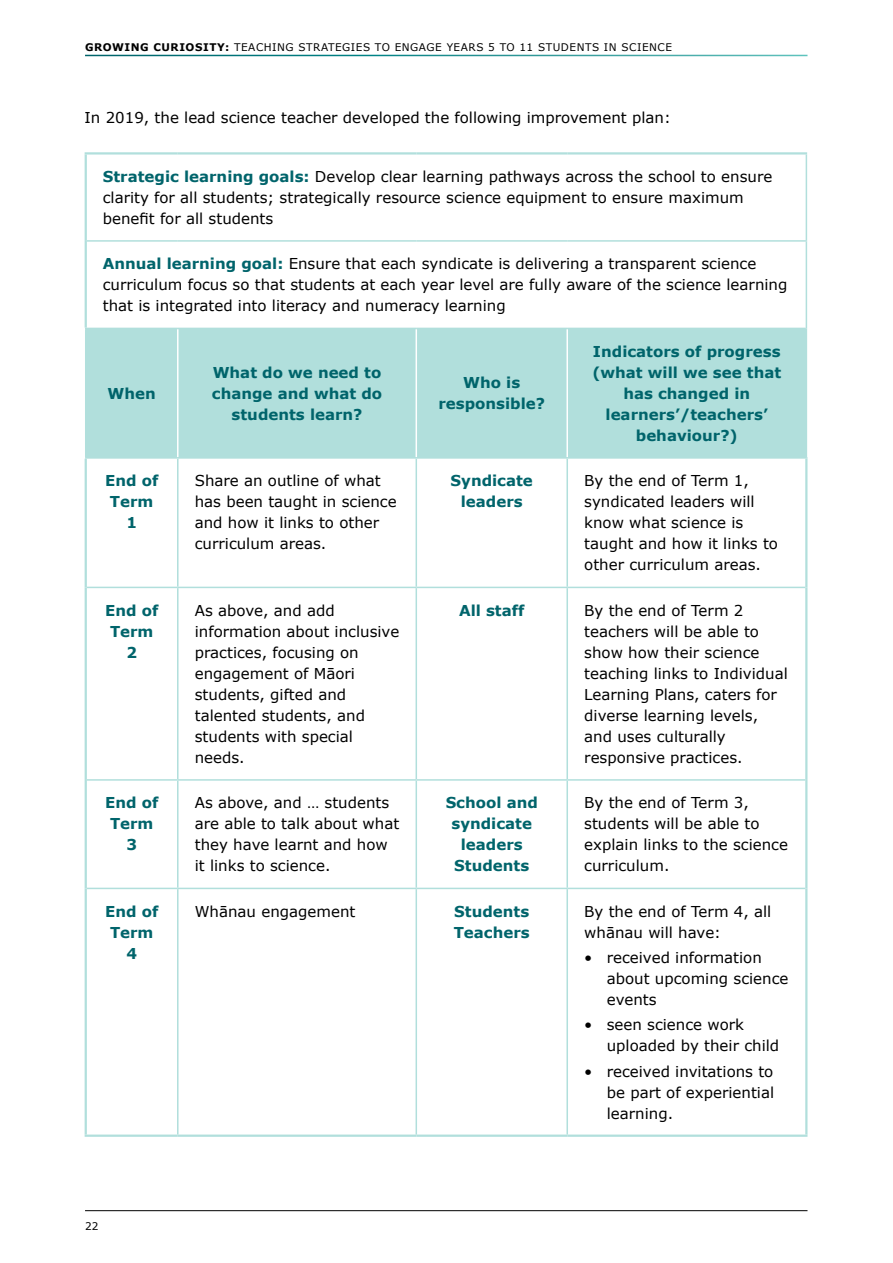
<style>
.page{position:relative;width:893px;height:1263px;background:#fff}
.page>*{position:absolute;margin:0;border:0;box-sizing:border-box;transform-origin:0 0}
.t1{font:15px/21px "Verdana";color:#000}
.t2{font:700 15px/21px "Verdana";color:#00646b;text-align:center}
.t3{font:10.5px "Verdana";letter-spacing:.05em;color:#000}
.s1{font-weight:700}
.s2{font-weight:700;color:#00646b}
</style>
<div class="page">
<div style="left:86px;top:329px;width:720px;height:128px;background:#b1dfdc"></div>
<hr style="left:177px;top:329px;width:2px;height:128px;background:#fff">
<hr style="left:416px;top:329px;width:1px;height:128px;background:#fff">
<hr style="left:566px;top:329px;width:2px;height:128px;background:#fff">
<hr style="left:85px;top:152px;width:93px;height:3px;background:#b1dfdc">
<hr style="left:85px;top:155px;width:2px;height:86px;background:#b1dfdc">
<hr style="left:178px;top:152px;width:238px;height:3px;background:#b1dfdc">
<hr style="left:416px;top:152px;width:151px;height:3px;background:#b1dfdc">
<hr style="left:567px;top:152px;width:240px;height:3px;background:#b1dfdc">
<hr style="left:85px;top:241px;width:2px;height:87px;background:#b1dfdc">
<hr style="left:85px;top:459px;width:2px;height:128px;background:#b1dfdc">
<hr style="left:805px;top:459px;width:2px;height:128px;background:#b1dfdc">
<hr style="left:85px;top:587px;width:2px;height:193px;background:#b1dfdc">
<hr style="left:805px;top:587px;width:2px;height:193px;background:#b1dfdc">
<hr style="left:85px;top:780px;width:2px;height:108px;background:#b1dfdc">
<hr style="left:805px;top:780px;width:2px;height:108px;background:#b1dfdc">
<hr style="left:85px;top:888px;width:2px;height:246px;background:#b1dfdc">
<hr style="left:805px;top:888px;width:2px;height:246px;background:#b1dfdc">
<hr style="left:85px;top:1134px;width:93px;height:3px;background:#b1dfdc">
<hr style="left:178px;top:1134px;width:238px;height:3px;background:#b1dfdc">
<hr style="left:416px;top:1134px;width:151px;height:3px;background:#b1dfdc">
<hr style="left:567px;top:1134px;width:240px;height:3px;background:#b1dfdc">
<hr style="left:806px;top:155px;width:1px;height:85px;background:#b1dfdc">
<hr style="left:87px;top:240px;width:91px;height:2px;background:#b1dfdc">
<hr style="left:178px;top:240px;width:238px;height:2px;background:#b1dfdc">
<hr style="left:416px;top:240px;width:151px;height:2px;background:#b1dfdc">
<hr style="left:567px;top:240px;width:240px;height:2px;background:#b1dfdc">
<hr style="left:806px;top:242px;width:1px;height:86px;background:#b1dfdc">
<hr style="left:87px;top:587px;width:91px;height:1px;background:#b1dfdc">
<hr style="left:178px;top:587px;width:238px;height:1px;background:#b1dfdc">
<hr style="left:416px;top:587px;width:151px;height:1px;background:#b1dfdc">
<hr style="left:567px;top:587px;width:238px;height:1px;background:#b1dfdc">
<hr style="left:87px;top:779px;width:91px;height:2px;background:#b1dfdc">
<hr style="left:178px;top:779px;width:238px;height:2px;background:#b1dfdc">
<hr style="left:416px;top:779px;width:151px;height:2px;background:#b1dfdc">
<hr style="left:567px;top:779px;width:238px;height:2px;background:#b1dfdc">
<hr style="left:87px;top:888px;width:91px;height:1px;background:#b1dfdc">
<hr style="left:178px;top:888px;width:238px;height:1px;background:#b1dfdc">
<hr style="left:416px;top:888px;width:151px;height:1px;background:#b1dfdc">
<hr style="left:567px;top:888px;width:238px;height:1px;background:#b1dfdc">
<hr style="left:177px;top:459px;width:2px;height:128px;background:#b1dfdc">
<hr style="left:416px;top:459px;width:1px;height:128px;background:#b1dfdc">
<hr style="left:566px;top:459px;width:2px;height:128px;background:#b1dfdc">
<hr style="left:177px;top:588px;width:2px;height:191px;background:#b1dfdc">
<hr style="left:416px;top:588px;width:1px;height:191px;background:#b1dfdc">
<hr style="left:566px;top:588px;width:2px;height:191px;background:#b1dfdc">
<hr style="left:177px;top:781px;width:2px;height:107px;background:#b1dfdc">
<hr style="left:416px;top:781px;width:1px;height:107px;background:#b1dfdc">
<hr style="left:566px;top:781px;width:2px;height:107px;background:#b1dfdc">
<hr style="left:177px;top:889px;width:2px;height:245px;background:#b1dfdc">
<hr style="left:416px;top:889px;width:1px;height:245px;background:#b1dfdc">
<hr style="left:566px;top:889px;width:2px;height:245px;background:#b1dfdc">
<hr style="left:85px;top:328px;width:93px;height:1px;background:#b1dfdc">
<hr style="left:85px;top:329px;width:1px;height:128px;background:#b1dfdc">
<hr style="left:178px;top:328px;width:238px;height:1px;background:#b1dfdc">
<hr style="left:416px;top:328px;width:151px;height:1px;background:#b1dfdc">
<hr style="left:567px;top:328px;width:239px;height:1px;background:#b1dfdc">
<hr style="left:85px;top:457px;width:93px;height:2px;background:#b1dfdc">
<hr style="left:178px;top:457px;width:238px;height:2px;background:#b1dfdc">
<hr style="left:416px;top:457px;width:151px;height:2px;background:#b1dfdc">
<hr style="left:567px;top:457px;width:240px;height:2px;background:#b1dfdc">
<hr style="left:806px;top:328px;width:1px;height:129px;background:#b1dfdc">
<hr style="left:85px;top:1210px;width:722px;height:1px;background:#000">
<p class="t3" style="left:85px;top:40px;width:588px"><span class="s1">GROWING CURIOSITY:</span> TEACHING STRATEGIES TO ENGAGE YEARS 5 TO 11 STUDENTS IN SCIENCE</p>
<p class="t1" style="left:85px;top:107px;width:588px">In 2019, the lead science teacher developed the following improvement plan:</p>
<p class="t1" style="left:103px;top:166px;width:671px"><span class="s2">Strategic learning goals:</span> Develop clear learning pathways across the school to ensure clarity for all students; strategically resource science equipment to ensure maximum benefit for all students</p>
<p class="t1" style="left:103px;top:254px;width:686px"><span class="s2">Annual learning goal:</span> Ensure that each syndicate is delivering a transparent science curriculum focus so that students at each year level are fully aware of the science learning that is integrated into literacy and numeracy learning</p>
<p class="t2" style="left:108px;top:383px;width:50px">When</p>
<p class="t2" style="left:212px;top:362px;width:172px">What do we need to change and what do students learn?</p>
<p class="t2" style="left:438px;top:372px;width:108px">Who is responsible?</p>
<p class="t2" style="left:592px;top:341px;width:190px">Indicators of progress (what will we see that has changed in learners’/teachers’ behaviour?)</p>
<p class="t2" style="left:105px;top:470px;width:55px">End of<br>Term<br>1</p>
<p class="t1" style="left:195px;top:471px;width:203px">Share an outline of what has been taught in science and how it links to other curriculum areas.</p>
<p class="t2" style="left:451px;top:470px;width:84px">Syndicate leaders</p>
<p class="t1" style="left:584px;top:471px;width:195px">By the end of Term 1, syndicated leaders will know what science is taught and how it links to other curriculum areas.</p>
<p class="t2" style="left:105px;top:600px;width:55px">End of<br>Term<br>2</p>
<p class="t1" style="left:195px;top:600px;width:206px">As above, and add information about inclusive practices, focusing on engagement of Māori students, gifted and talented students, and students with special needs.</p>
<p class="t2" style="left:459px;top:600px;width:67px">All staff</p>
<p class="t1" style="left:584px;top:600px;width:205px">By the end of Term 2 teachers will be able to show how their science teaching links to Individual<br>Learning Plans, caters for diverse learning levels, and uses culturally responsive practices.</p>
<p class="t2" style="left:105px;top:792px;width:55px">End of<br>Term<br>3</p>
<p class="t1" style="left:195px;top:793px;width:206px">As above, and … students are able to talk about what they have learnt and how it links to science.</p>
<p class="t2" style="left:446px;top:792px;width:94px">School and syndicate leaders<br>Students</p>
<p class="t1" style="left:584px;top:793px;width:205px">By the end of Term 3, students will be able to explain links to the science curriculum.</p>
<p class="t2" style="left:105px;top:901px;width:55px">End of<br>Term<br>4</p>
<p class="t1" style="left:195px;top:901px;width:162px">Whānau engagement</p>
<p class="t2" style="left:454px;top:901px;width:78px;text-align:left">Students<br>Teachers</p>
<p class="t1" style="left:584px;top:901px;width:189px">By the end of Term 4, all whānau will have:</p>
<p class="t1" style="left:607px;top:947px;width:183px;text-indent:-22px">• received information about upcoming science events</p>
<p class="t1" style="left:607px;top:1015px;width:174px;text-indent:-22px">• seen science work uploaded by their child</p>
<p class="t1" style="left:607px;top:1061px;width:169px;text-align:justify;text-indent:-22px">• received invitations to be part of experiential learning.</p>
<p class="t3" style="left:85px;top:1220px;width:15px">22</p>
</div>
